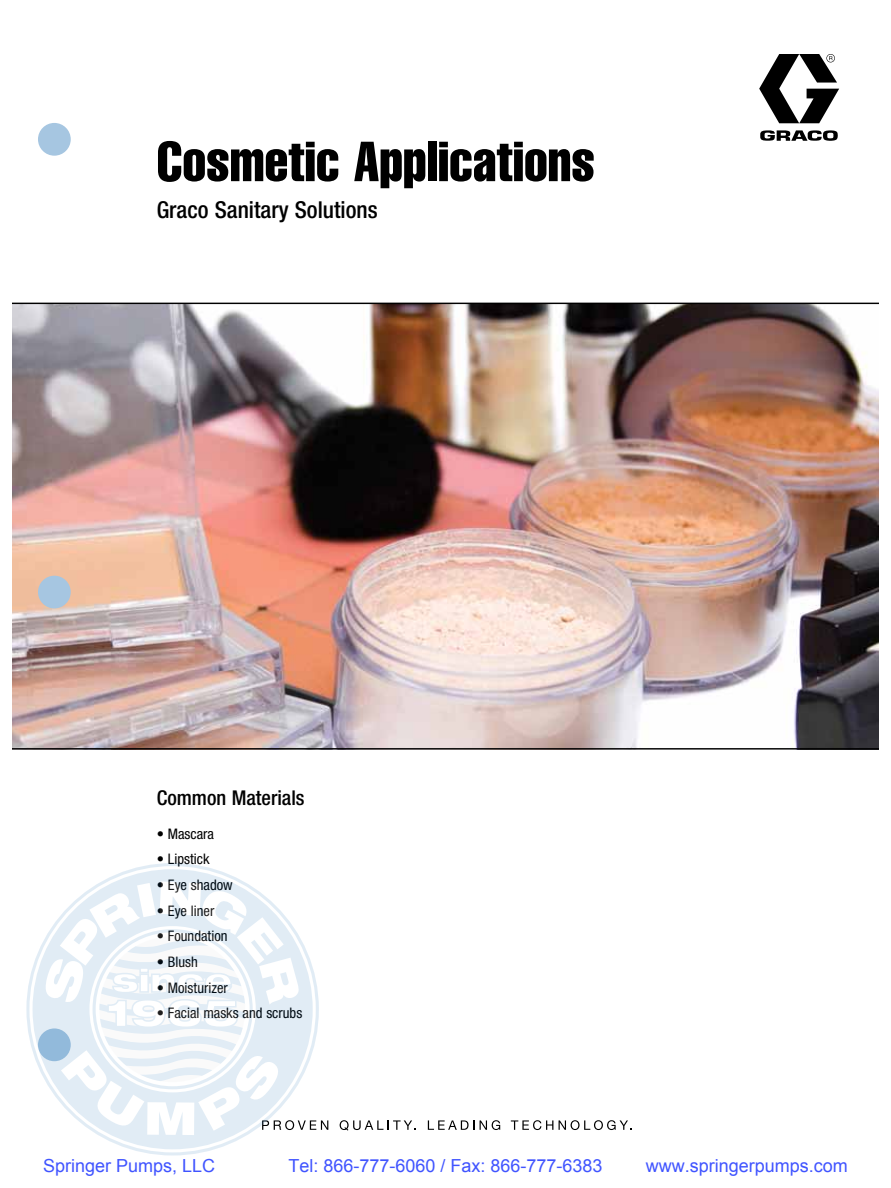
<style>
.page{position:relative;width:891px;height:1188px;background:#fff}
.page>*{position:absolute;margin:0;border:0;box-sizing:border-box;transform-origin:0 0}
.t1{font:55.35px "Helvetica LT Std Comp";color:#000}
.t2{font:500 condensed 23.4px "Helvetica Neue LT Std";color:#000}
.t3{font:500 condensed 20.4px "Helvetica Neue LT Std";color:#000}
.t4{font:18px "Arial";color:#4054ff}
.t5{font:condensed 14.55px "Helvetica Neue LT Std";color:#000}
</style>
<div class="page">
<img style="left:12px;top:304px;width:867px;height:444px">
<svg style="left:759px;top:54px;width:80px;height:87px"></svg>
<hr style="left:12px;top:303px;width:867px;height:1px;background:#000">
<hr style="left:12px;top:748px;width:867px;height:2px;background:#000">
<div style="left:38px;top:123px;width:33px;height:33px;background:#a6c6e1;border-radius:50%"></div>
<div style="left:38px;top:576px;width:33px;height:32px;background:#a6c6e1;border-radius:50%"></div>
<svg style="left:340px;top:1120px;width:76px;height:11px"></svg>
<svg style="left:428px;top:1120px;width:46px;height:10px"></svg>
<svg style="left:480px;top:1120px;width:20px;height:10px"></svg>
<svg style="left:511px;top:1120px;width:42px;height:10px"></svg>
<svg style="left:559px;top:1120px;width:73px;height:10px"></svg>
<svg style="left:28px;top:865px;width:219px;height:289px"></svg>
<svg style="left:45px;top:881px;width:283px;height:254px"></svg>
<h1 class="t1" style="left:157px;top:126px;width:440px">Cosmetic Applications</h1>
<h2 class="t2" style="left:157px;top:196px;width:222px">Graco Sanitary Solutions</h2>
<h3 class="t3" style="left:157px;top:786px;width:149px">Common Materials</h3>
<p class="t5" style="left:157px;top:825px;width:59px">• Mascara</p>
<p class="t5" style="left:157px;top:851px;width:54px">• Lipstick</p>
<p class="t5" style="left:157px;top:876px;width:77px">• Eye shadow</p>
<p class="t5" style="left:157px;top:902px;width:59px">• Eye liner</p>
<p class="t5" style="left:157px;top:928px;width:72px">• Foundation</p>
<p class="t5" style="left:157px;top:953px;width:43px">• Blush</p>
<p class="t5" style="left:157px;top:979px;width:73px">• Moisturizer</p>
<p class="t5" style="left:157px;top:1005px;width:147px">• Facial masks and scrubs</p>
<p class="t4" style="left:43px;top:1154px;width:174px">Springer Pumps, LLC</p>
<p class="t4" style="left:288px;top:1154px;width:316px">Tel: 866-777-6060 / Fax: 866-777-6383</p>
<p class="t4" style="left:646px;top:1154px;width:204px">www.springerpumps.com</p>
</div>
